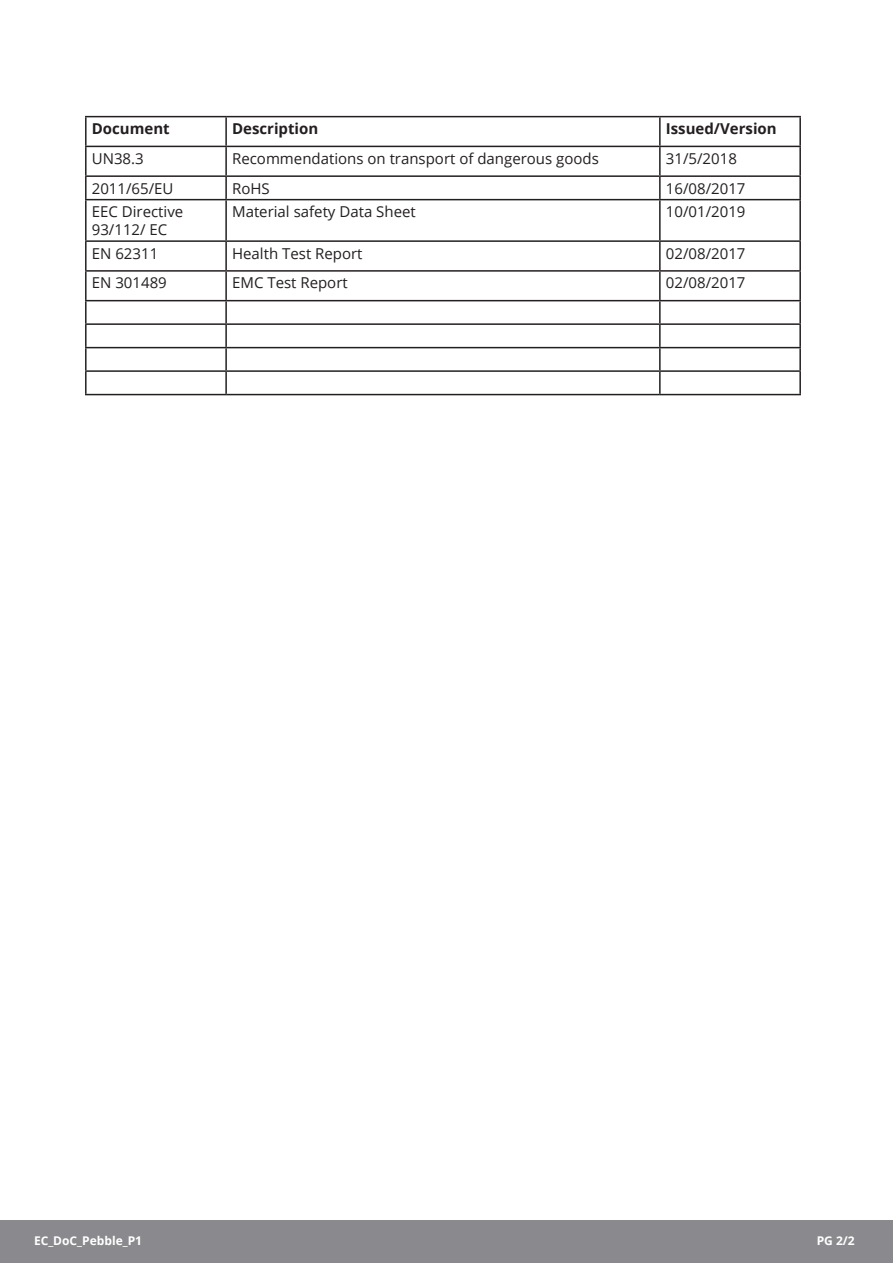
<style>
.page{position:relative;width:893px;height:1263px;background:#fff}
.page>*{position:absolute;margin:0;border:0;box-sizing:border-box;transform-origin:0 0}
.t1{font:15px/18px "Open Sans";color:#231f20}
.t2{font:700 15px "Open Sans";color:#231f20}
.t3{font:700 12px "Open Sans";color:#fff}
</style>
<div class="page">
<div style="left:0;top:1220px;width:893px;height:43px;background:#8a8a8e"></div>
<hr style="left:85px;top:116px;width:141px;height:1px;background:#231f20">
<hr style="left:85px;top:117px;width:2px;height:29px;background:#231f20">
<hr style="left:226px;top:116px;width:434px;height:1px;background:#231f20">
<hr style="left:225px;top:117px;width:2px;height:29px;background:#231f20">
<hr style="left:660px;top:116px;width:141px;height:1px;background:#231f20">
<hr style="left:659px;top:117px;width:2px;height:29px;background:#231f20">
<hr style="left:799px;top:117px;width:2px;height:29px;background:#231f20">
<hr style="left:85px;top:146px;width:141px;height:1px;background:#231f20">
<hr style="left:85px;top:147px;width:2px;height:28px;background:#231f20">
<hr style="left:226px;top:146px;width:434px;height:1px;background:#231f20">
<hr style="left:225px;top:147px;width:2px;height:28px;background:#231f20">
<hr style="left:660px;top:146px;width:141px;height:1px;background:#231f20">
<hr style="left:659px;top:147px;width:2px;height:28px;background:#231f20">
<hr style="left:799px;top:147px;width:2px;height:28px;background:#231f20">
<hr style="left:85px;top:175px;width:141px;height:2px;background:#231f20">
<hr style="left:85px;top:177px;width:2px;height:22px;background:#231f20">
<hr style="left:226px;top:175px;width:434px;height:2px;background:#231f20">
<hr style="left:225px;top:177px;width:2px;height:22px;background:#231f20">
<hr style="left:660px;top:175px;width:141px;height:2px;background:#231f20">
<hr style="left:659px;top:177px;width:2px;height:22px;background:#231f20">
<hr style="left:799px;top:177px;width:2px;height:22px;background:#231f20">
<hr style="left:85px;top:199px;width:141px;height:1px;background:#231f20">
<hr style="left:85px;top:200px;width:2px;height:40px;background:#231f20">
<hr style="left:226px;top:199px;width:434px;height:1px;background:#231f20">
<hr style="left:225px;top:200px;width:2px;height:40px;background:#231f20">
<hr style="left:660px;top:199px;width:141px;height:1px;background:#231f20">
<hr style="left:659px;top:200px;width:2px;height:40px;background:#231f20">
<hr style="left:799px;top:200px;width:2px;height:40px;background:#231f20">
<hr style="left:85px;top:240px;width:141px;height:2px;background:#231f20">
<hr style="left:85px;top:242px;width:2px;height:28px;background:#231f20">
<hr style="left:226px;top:240px;width:434px;height:2px;background:#231f20">
<hr style="left:225px;top:242px;width:2px;height:28px;background:#231f20">
<hr style="left:660px;top:240px;width:141px;height:2px;background:#231f20">
<hr style="left:659px;top:242px;width:2px;height:28px;background:#231f20">
<hr style="left:799px;top:242px;width:2px;height:28px;background:#231f20">
<hr style="left:85px;top:270px;width:141px;height:2px;background:#231f20">
<hr style="left:85px;top:272px;width:2px;height:28px;background:#231f20">
<hr style="left:226px;top:270px;width:434px;height:2px;background:#231f20">
<hr style="left:225px;top:272px;width:2px;height:28px;background:#231f20">
<hr style="left:660px;top:270px;width:141px;height:2px;background:#231f20">
<hr style="left:659px;top:272px;width:2px;height:28px;background:#231f20">
<hr style="left:799px;top:272px;width:2px;height:28px;background:#231f20">
<hr style="left:85px;top:300px;width:141px;height:1px;background:#231f20">
<hr style="left:85px;top:301px;width:2px;height:22px;background:#231f20">
<hr style="left:226px;top:300px;width:434px;height:1px;background:#231f20">
<hr style="left:225px;top:301px;width:2px;height:22px;background:#231f20">
<hr style="left:660px;top:300px;width:141px;height:1px;background:#231f20">
<hr style="left:659px;top:301px;width:2px;height:22px;background:#231f20">
<hr style="left:799px;top:301px;width:2px;height:22px;background:#231f20">
<hr style="left:85px;top:323px;width:141px;height:2px;background:#231f20">
<hr style="left:85px;top:325px;width:2px;height:22px;background:#231f20">
<hr style="left:226px;top:323px;width:434px;height:2px;background:#231f20">
<hr style="left:225px;top:325px;width:2px;height:22px;background:#231f20">
<hr style="left:660px;top:323px;width:141px;height:2px;background:#231f20">
<hr style="left:659px;top:325px;width:2px;height:22px;background:#231f20">
<hr style="left:799px;top:325px;width:2px;height:22px;background:#231f20">
<hr style="left:85px;top:347px;width:141px;height:1px;background:#231f20">
<hr style="left:85px;top:348px;width:2px;height:22px;background:#231f20">
<hr style="left:226px;top:347px;width:434px;height:1px;background:#231f20">
<hr style="left:225px;top:348px;width:2px;height:22px;background:#231f20">
<hr style="left:660px;top:347px;width:141px;height:1px;background:#231f20">
<hr style="left:659px;top:348px;width:2px;height:22px;background:#231f20">
<hr style="left:799px;top:348px;width:2px;height:22px;background:#231f20">
<hr style="left:85px;top:370px;width:141px;height:2px;background:#231f20">
<hr style="left:85px;top:372px;width:2px;height:22px;background:#231f20">
<hr style="left:226px;top:370px;width:434px;height:2px;background:#231f20">
<hr style="left:225px;top:372px;width:2px;height:22px;background:#231f20">
<hr style="left:660px;top:370px;width:141px;height:2px;background:#231f20">
<hr style="left:659px;top:372px;width:2px;height:22px;background:#231f20">
<hr style="left:799px;top:372px;width:2px;height:22px;background:#231f20">
<hr style="left:85px;top:394px;width:141px;height:1px;background:#231f20">
<hr style="left:226px;top:394px;width:434px;height:1px;background:#231f20">
<hr style="left:660px;top:394px;width:141px;height:1px;background:#231f20">
<p class="t2" style="left:92px;top:118px;width:79px">Document</p>
<p class="t2" style="left:232px;top:118px;width:88px">Description</p>
<p class="t2" style="left:666px;top:118px;width:112px">Issued/Version</p>
<p class="t1" style="left:92px;top:149px;width:53px">UN38.3</p>
<p class="t1" style="left:232px;top:149px;width:368px">Recommendations on transport of dangerous goods</p>
<p class="t1" style="left:666px;top:149px;width:73px">31/5/2018</p>
<p class="t1" style="left:92px;top:179px;width:83px">2011/65/EU</p>
<p class="t1" style="left:232px;top:179px;width:39px">RoHS</p>
<p class="t1" style="left:666px;top:179px;width:81px">16/08/2017</p>
<p class="t1" style="left:92px;top:202px;width:93px">EEC Directive<br>93/112/ EC</p>
<p class="t1" style="left:232px;top:202px;width:185px">Material safety Data Sheet</p>
<p class="t1" style="left:666px;top:202px;width:81px">10/01/2019</p>
<p class="t1" style="left:92px;top:244px;width:68px">EN 62311</p>
<p class="t1" style="left:232px;top:244px;width:132px">Health Test Report</p>
<p class="t1" style="left:666px;top:244px;width:81px">02/08/2017</p>
<p class="t1" style="left:92px;top:274px;width:77px">EN 301489</p>
<p class="t1" style="left:232px;top:274px;width:117px">EMC Test Report</p>
<p class="t1" style="left:666px;top:274px;width:81px">02/08/2017</p>
<p class="t3" style="left:34px;top:1232px;width:110px">EC_DoC_Pebble_P1</p>
<p class="t3" style="left:817px;top:1232px;width:40px">PG 2/2</p>
</div>
